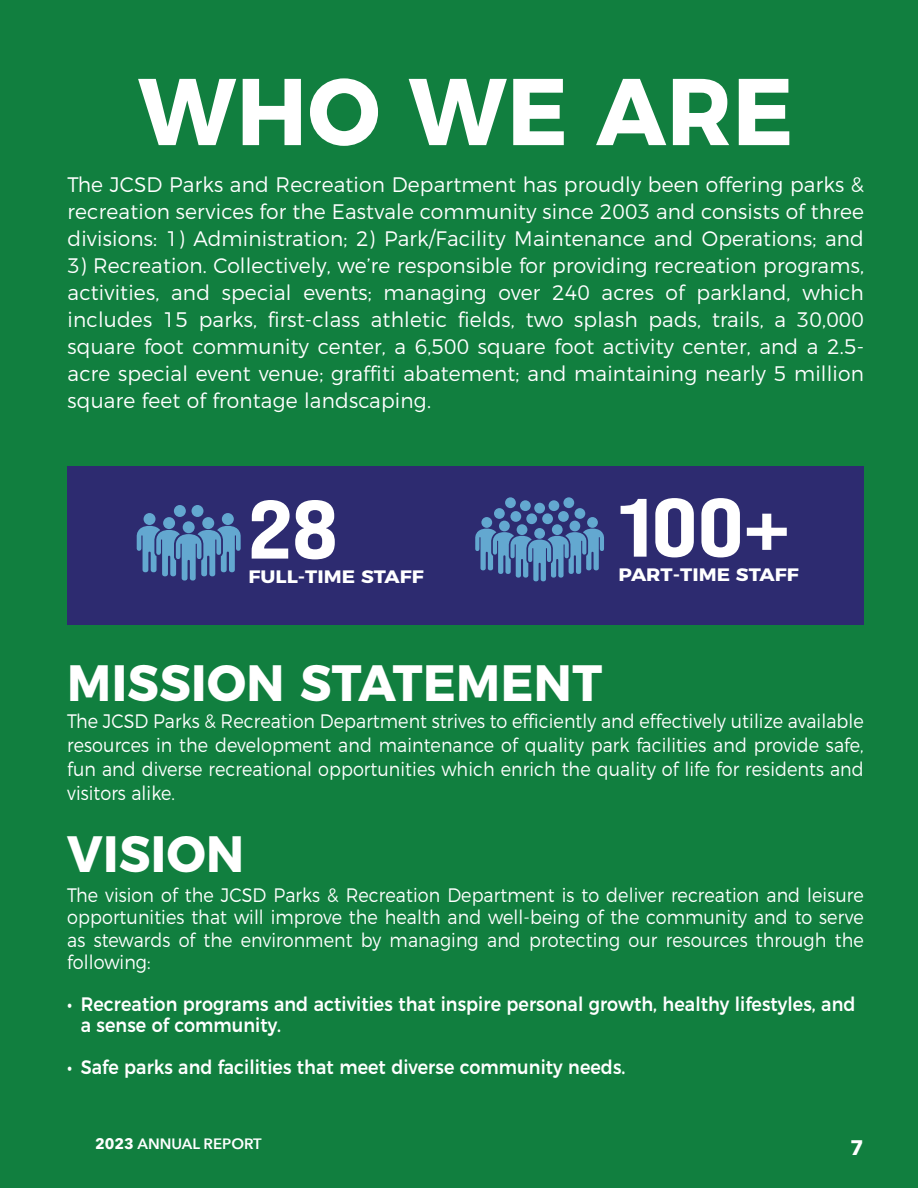
<style>
.page{position:relative;width:918px;height:1188px;background:#117f3f}
.page>*{position:absolute;margin:0;border:0;box-sizing:border-box;transform-origin:0 0}
.Large_Heading{font:700 94.5px "Montserrat";letter-spacing:.01em;color:#fff;scale:.95 1}
.t1{font:82.5px "Bebas Neue Pro Exp Eb";color:#fff;scale:1.1 1}
.t2{font:700 51px "Montserrat";letter-spacing:.01em;color:#fff;scale:.95 1}
.t3{font:300 21px/27px "Montserrat";letter-spacing:.01em;color:#fff;text-align:justify;scale:.96 1}
.t4{font:700 21px "Avenir Next";color:#fff}
.t5{font:300 19.5px/24px "Montserrat";letter-spacing:.005em;color:#fff;text-align:justify;scale:.9 1}
.t6{font:500 19.5px/21px "Montserrat";letter-spacing:.005em;color:#fff;scale:.9 1}
.t7{font:700 18px "Montserrat";color:#fff;scale:1.1 1}
.t8{font:600 15px "Avenir Next";color:#fff}
.s1{font-weight:700}
</style>
<div class="page">
<div style="left:68px;top:467px;width:796px;height:158px;background:#2d2b70"></div>
<div style="left:587px;top:517px;width:11px;height:11px;background:#63a8d0;border-radius:50%"></div>
<div style="left:570px;top:521px;width:10px;height:10px;background:#63a8d0;border-radius:50%"></div>
<div style="left:552px;top:524px;width:11px;height:11px;background:#63a8d0;border-radius:50%"></div>
<div style="left:481px;top:517px;width:11px;height:11px;background:#63a8d0;border-radius:50%"></div>
<div style="left:499px;top:521px;width:11px;height:10px;background:#63a8d0;border-radius:50%"></div>
<div style="left:517px;top:524px;width:10px;height:11px;background:#63a8d0;border-radius:50%"></div>
<div style="left:526px;top:513px;width:11px;height:11px;background:#63a8d0;border-radius:50%"></div>
<div style="left:510px;top:511px;width:11px;height:11px;background:#63a8d0;border-radius:50%"></div>
<div style="left:520px;top:500px;width:11px;height:11px;background:#63a8d0;border-radius:50%"></div>
<div style="left:505px;top:497px;width:11px;height:11px;background:#63a8d0;border-radius:50%"></div>
<div style="left:549px;top:500px;width:10px;height:11px;background:#63a8d0;border-radius:50%"></div>
<div style="left:534px;top:503px;width:11px;height:11px;background:#63a8d0;border-radius:50%"></div>
<div style="left:563px;top:497px;width:11px;height:11px;background:#63a8d0;border-radius:50%"></div>
<div style="left:494px;top:508px;width:11px;height:11px;background:#63a8d0;border-radius:50%"></div>
<div style="left:542px;top:513px;width:11px;height:11px;background:#63a8d0;border-radius:50%"></div>
<div style="left:558px;top:511px;width:11px;height:11px;background:#63a8d0;border-radius:50%"></div>
<div style="left:575px;top:508px;width:10px;height:11px;background:#63a8d0;border-radius:50%"></div>
<svg style="left:475px;top:529px;width:129px;height:52px"></svg>
<div style="left:534px;top:528px;width:11px;height:11px;background:#63a8d0;border-radius:50%"></div>
<div style="left:222px;top:513px;width:12px;height:12px;background:#63a8d0;border-radius:50%"></div>
<div style="left:202px;top:517px;width:12px;height:12px;background:#63a8d0;border-radius:50%"></div>
<div style="left:144px;top:513px;width:12px;height:12px;background:#63a8d0;border-radius:50%"></div>
<div style="left:163px;top:517px;width:12px;height:12px;background:#63a8d0;border-radius:50%"></div>
<div style="left:174px;top:505px;width:12px;height:12px;background:#63a8d0;border-radius:50%"></div>
<div style="left:192px;top:505px;width:11px;height:12px;background:#63a8d0;border-radius:50%"></div>
<svg style="left:136px;top:526px;width:105px;height:55px"></svg>
<div style="left:183px;top:521px;width:12px;height:12px;background:#63a8d0;border-radius:50%"></div>
<p class="Large_Heading" style="left:138px;top:34px;width:691px">WHO WE ARE</p>
<p class="t3" style="left:68px;top:169px;width:831px">The JCSD Parks and Recreation Department has proudly been offering parks &amp; recreation services for the Eastvale community since 2003 and consists of three divisions: 1) Administration; 2) Park/Facility Maintenance and Operations; and</p>
<p class="t3" style="left:68px;top:250px;width:831px">3) Recreation. Collectively, we’re responsible for providing recreation programs, activities, and special events; managing over 240 acres of parkland, which includes 15 parks, first-class athletic fields, two splash pads, trails, a 30,000 square foot community center, a 6,500 square foot activity center, and a 2.5- acre special event venue; graffiti abatement; and maintaining nearly 5 million square feet of frontage landscaping.</p>
<p class="t1" style="left:249px;top:478px;width:83px">28</p>
<p class="t7" style="left:249px;top:561px;width:161px">FULL-TIME STAFF</p>
<p class="t1" style="left:619px;top:476px;width:157px">100+</p>
<p class="t7" style="left:619px;top:559px;width:165px">PART-TIME STAFF</p>
<p class="t2" style="left:67px;top:641px;width:565px">MISSION STATEMENT</p>
<p class="t5" style="left:67px;top:707px;width:887px">The JCSD Parks &amp; Recreation Department strives to efficiently and effectively utilize available resources in the development and maintenance of quality park facilities and provide safe, fun and diverse recreational opportunities which enrich the quality of life for residents and visitors alike.</p>
<p class="t2" style="left:67px;top:812px;width:188px">VISION</p>
<p class="t5" style="left:67px;top:882px;width:887px;line-height:22.5px">The vision of the JCSD Parks &amp; Recreation Department is to deliver recreation and leisure opportunities that will improve the health and well-being of the community and to serve as stewards of the environment by managing and protecting our resources through the following:</p>
<p class="t6" style="left:81px;top:992px;width:862px;text-indent:-13px">• Recreation programs and activities that inspire personal growth, healthy lifestyles, and a sense of community.</p>
<p class="t6" style="left:67px;top:1055px;width:622px">• Safe parks and facilities that meet diverse community needs.</p>
<p class="t8" style="left:95px;top:1130px;width:168px"><span class="s1">2023</span> ANNUAL REPORT</p>
<p class="t4" style="left:850px;top:1129px;width:15px">7</p>
</div>
